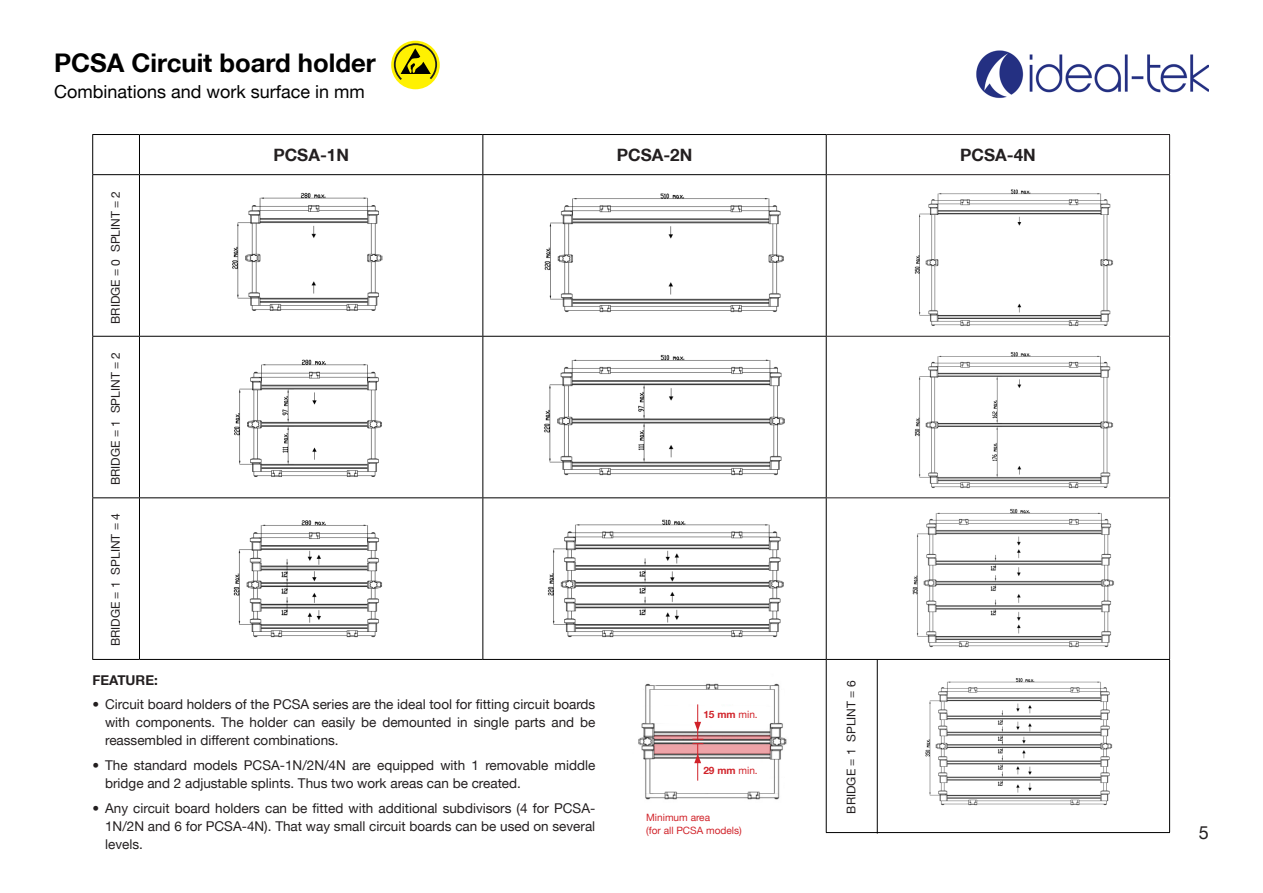
<style>
.page{position:relative;width:1263px;height:893px;background:#fff}
.page>*{position:absolute;margin:0;border:0;box-sizing:border-box;transform-origin:0 0}
.t1{font:700 25.65px "Helvetica Neue LT";color:#000}
.t2{font:18px "Helvetica Neue LT";color:#000}
.t3{font:18px "Helvetica Neue LT";color:#231f20}
.t4{font:700 16.95px "Helvetica Neue LT";color:#231f20}
.t5{font:13.5px/18px "Helvetica Neue LT";color:#231f20;text-align:justify}
.t6{font:700 13.5px "Helvetica Neue LT";color:#231f20}
.t7{font:12px "Helvetica Neue LT";color:#231f20}
.t8{font:10.05px "Helvetica Neue LT";color:#d1232a}
.t9{font:700 10.05px "Helvetica Neue LT";color:#d1232a}
.s1{font-weight:400}
</style>
<div class="page">
<img style="left:976px;top:50px;width:233px;height:48px">
<img style="left:520px;top:644px;width:374px;height:174px">
<svg style="left:692px;top:704px;width:11px;height:77px"></svg>
<hr style="left:827px;top:134px;width:343px;height:1px;background:#231f20">
<hr style="left:1169px;top:135px;width:1px;height:39px;background:#231f20">
<hr style="left:827px;top:174px;width:343px;height:1px;background:#231f20">
<hr style="left:1169px;top:175px;width:1px;height:161px;background:#231f20">
<hr style="left:827px;top:336px;width:343px;height:1px;background:#231f20">
<hr style="left:1169px;top:337px;width:1px;height:160px;background:#231f20">
<hr style="left:827px;top:497px;width:343px;height:1px;background:#231f20">
<hr style="left:1169px;top:498px;width:1px;height:161px;background:#231f20">
<hr style="left:826px;top:659px;width:344px;height:1px;background:#000">
<hr style="left:826px;top:660px;width:1px;height:172px;background:#000">
<hr style="left:1169px;top:660px;width:1px;height:172px;background:#000">
<hr style="left:826px;top:832px;width:344px;height:1px;background:#000">
<hr style="left:483px;top:134px;width:344px;height:1px;background:#000">
<hr style="left:826px;top:135px;width:1px;height:39px;background:#000">
<hr style="left:483px;top:174px;width:344px;height:1px;background:#000">
<hr style="left:826px;top:175px;width:1px;height:161px;background:#000">
<hr style="left:483px;top:336px;width:344px;height:1px;background:#000">
<hr style="left:826px;top:337px;width:1px;height:160px;background:#000">
<hr style="left:483px;top:497px;width:344px;height:1px;background:#000">
<hr style="left:826px;top:498px;width:1px;height:161px;background:#000">
<hr style="left:483px;top:659px;width:343px;height:1px;background:#000">
<hr style="left:92px;top:134px;width:47px;height:1px;background:#000">
<hr style="left:92px;top:135px;width:1px;height:39px;background:#000">
<hr style="left:139px;top:134px;width:344px;height:1px;background:#000">
<hr style="left:139px;top:135px;width:1px;height:39px;background:#000">
<hr style="left:482px;top:135px;width:1px;height:39px;background:#000">
<hr style="left:92px;top:174px;width:47px;height:1px;background:#000">
<hr style="left:92px;top:175px;width:1px;height:161px;background:#000">
<hr style="left:139px;top:174px;width:344px;height:1px;background:#000">
<hr style="left:139px;top:175px;width:1px;height:161px;background:#000">
<hr style="left:482px;top:175px;width:1px;height:161px;background:#000">
<hr style="left:92px;top:336px;width:47px;height:1px;background:#000">
<hr style="left:92px;top:337px;width:1px;height:160px;background:#000">
<hr style="left:139px;top:336px;width:344px;height:1px;background:#000">
<hr style="left:139px;top:337px;width:1px;height:160px;background:#000">
<hr style="left:482px;top:337px;width:1px;height:160px;background:#000">
<hr style="left:92px;top:497px;width:47px;height:1px;background:#000">
<hr style="left:92px;top:498px;width:1px;height:161px;background:#000">
<hr style="left:139px;top:497px;width:344px;height:1px;background:#000">
<hr style="left:139px;top:498px;width:1px;height:161px;background:#000">
<hr style="left:482px;top:498px;width:1px;height:161px;background:#000">
<hr style="left:92px;top:659px;width:47px;height:1px;background:#000">
<hr style="left:139px;top:659px;width:344px;height:1px;background:#000">
<img style="left:232px;top:192px;width:151px;height:119px">
<img style="left:234px;top:359px;width:148px;height:118px">
<img style="left:233px;top:520px;width:149px;height:118px">
<img style="left:544px;top:354px;width:240px;height:122px">
<img style="left:547px;top:519px;width:237px;height:119px">
<img style="left:544px;top:193px;width:240px;height:120px">
<img style="left:914px;top:352px;width:199px;height:137px">
<img style="left:912px;top:508px;width:202px;height:139px">
<img style="left:925px;top:678px;width:188px;height:128px">
<img style="left:914px;top:189px;width:199px;height:137px">
<hr style="left:877px;top:660px;width:1px;height:173px;background:#000">
<div style="left:391px;top:41px;width:49px;height:48px;background:#fff101;border-radius:50%"></div>
<svg style="left:394px;top:43px;width:43px;height:37px"></svg>
<p class="t1" style="left:54px;top:47px;width:323px">PCSA Circuit board holder</p>
<p class="t2" style="left:54px;top:81px;width:312px">Combinations and work surface in mm</p>
<p class="t7" style="left:109px;top:324px;width:135px;rotate:-90deg">BRIDGE = 0 SPLINT = 2</p>
<p class="t7" style="left:109px;top:485px;width:135px;rotate:-90deg">BRIDGE = 1 SPLINT = 2</p>
<p class="t7" style="left:109px;top:646px;width:135px;rotate:-90deg">BRIDGE = 1 SPLINT = 4</p>
<p class="t4" style="left:273px;top:144px;width:77px">PCSA-1N</p>
<p class="t4" style="left:617px;top:144px;width:77px">PCSA-2N</p>
<p class="t4" style="left:960px;top:144px;width:77px">PCSA-4N</p>
<p class="t6" style="left:92px;top:671px;width:67px">FEATURE:</p>
<p class="t5" style="left:105px;top:695px;width:492px;text-indent:-13px">• Circuit board holders of the PCSA series are the ideal tool for fitting circuit boards with components. The holder can easily be demounted in single parts and be reassembled in different combinations.</p>
<p class="t5" style="left:105px;top:756px;width:492px;text-indent:-13px">• The standard models PCSA-1N/2N/4N are equipped with 1 removable middle bridge and 2 adjustable splints. Thus two work areas can be created.</p>
<p class="t5" style="left:105px;top:799px;width:492px;text-indent:-13px">• Any circuit board holders can be fitted with additional subdivisors (4 for PCSA-1N/2N and 6 for PCSA-4N). That way small circuit boards can be used on several levels.</p>
<p class="t9" style="left:703px;top:708px;width:56px">15 mm <span class="s1">min.</span></p>
<p class="t9" style="left:703px;top:765px;width:56px">29 mm <span class="s1">min.</span></p>
<p class="t8" style="left:646px;top:812px;width:65px">Minimum area</p>
<p class="t8" style="left:646px;top:824px;width:97px">(for all PCSA models)</p>
<p class="t7" style="left:844px;top:813px;width:135px;rotate:-90deg">BRIDGE = 1 SPLINT = 6</p>
<h2 class="t3" style="left:1199px;top:822px;width:12px">5</h2>
</div>
